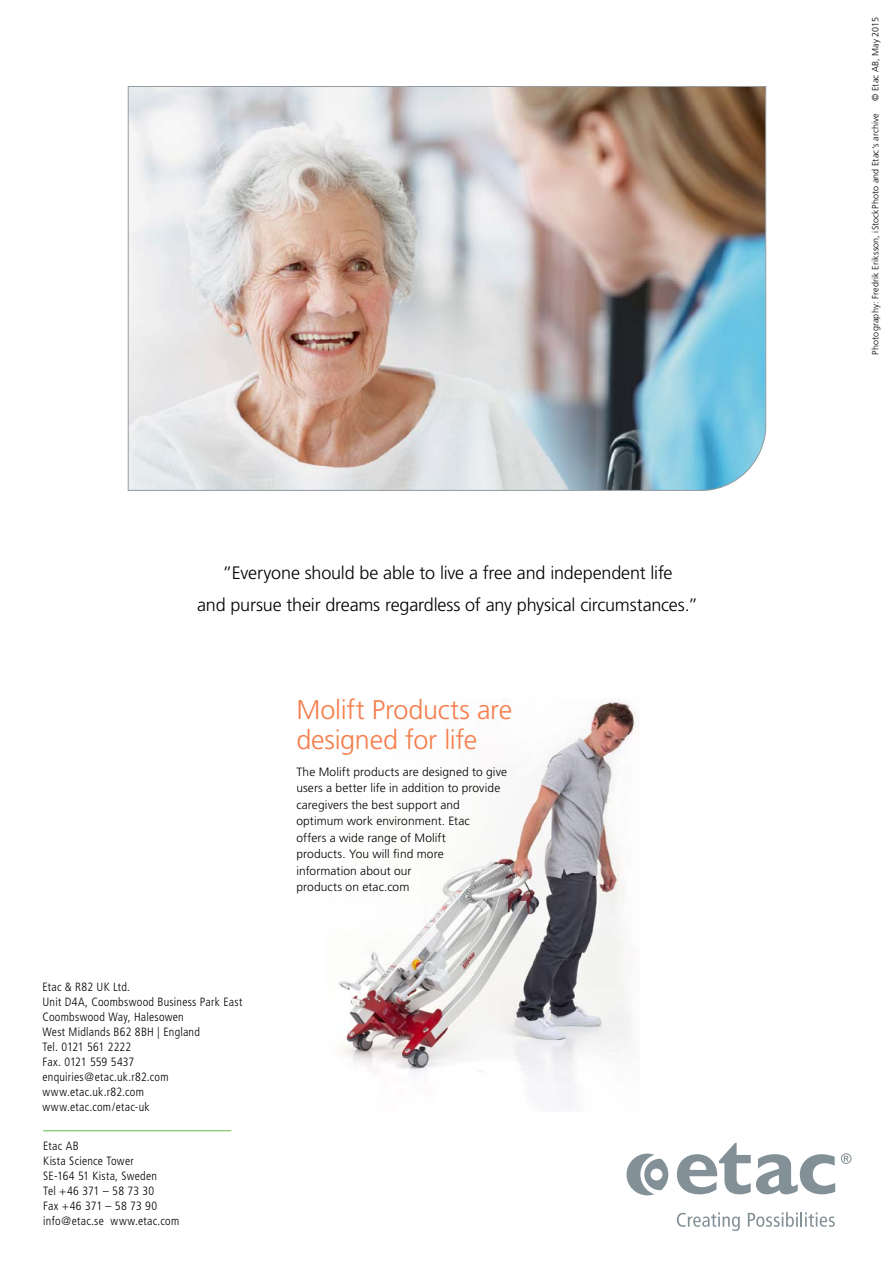
<style>
.page{position:relative;width:893px;height:1263px;background:#fff}
.page>*{position:absolute;margin:0;border:0;box-sizing:border-box;transform-origin:0 0}
.t1{font:300 27px/30px "Frutiger LT Pro";letter-spacing:-.01em;color:#f67d4b}
.t2{font:300 18px/32.5px "Frutiger LT Pro";letter-spacing:-.01em;color:#000;text-align:center}
.t3{font:300 condensed 12px/15px "Frutiger";letter-spacing:.02em;color:#000}
.t4{font:300 12px/16.5px "Frutiger LT Pro";letter-spacing:.005em;color:#000}
.t5{font:300 9px "Frutiger LT Pro";letter-spacing:.015em;color:#000}
</style>
<div class="page">
<img style="left:128px;top:86px;width:639px;height:405px">
<hr style="left:43px;top:1130px;width:188px;height:1px;background:#62bb46">
<svg style="left:677px;top:1143px;width:158px;height:51px"></svg>
<svg style="left:841px;top:1153px;width:10px;height:11px"></svg>
<svg style="left:626px;top:1153px;width:42px;height:42px"></svg>
<svg style="left:677px;top:1212px;width:63px;height:19px"></svg>
<svg style="left:748px;top:1212px;width:87px;height:15px"></svg>
<img style="left:339px;top:698px;width:298px;height:409px">
<h2 class="t2" style="left:197px;top:556px;width:502px">”Everyone should be able to live a free and independent life<br>and pursue their dreams regardless of any physical circumstances.”</h2>
<p class="t3" style="left:43px;top:979px;width:201px">Etac &amp; R82 UK Ltd.<br>Unit D4A, Coombswood Business Park East<br>Coombswood Way, Halesowen<br>West Midlands B62 8BH | England<br>Tel. 0121 561 2222<br>Fax. 0121 559 5437 enquiries@etac.uk.r82.com www.etac.uk.r82.com www.etac.com/etac-uk</p>
<p class="t3" style="left:43px;top:1138px;width:138px">Etac AB<br>Kista Science Tower<br>SE-164 51 Kista, Sweden<br>Tel +46 371 – 58 73 30<br>Fax +46 371 – 58 73 90 info@etac.se www.etac.com</p>
<h1 class="t1" style="left:296px;top:695px;width:217px">Molift Products are designed for life</h1>
<p class="t4" style="left:296px;top:763px;width:212px">The Molift products are designed to give users a better life in addition to provide caregivers the best support and optimum work environment. Etac<br>offers a wide range of Molift<br>products. You will find more information about our<br>products on etac.com</p>
<p class="t5" style="left:870px;top:101px;width:85px;rotate:-90deg">© Etac AB, May 2015</p>
<p class="t5" style="left:870px;top:355px;width:243px;rotate:-90deg">Photography: Fredrik Eriksson, iStockPhoto and Etac’s archive</p>
</div>
